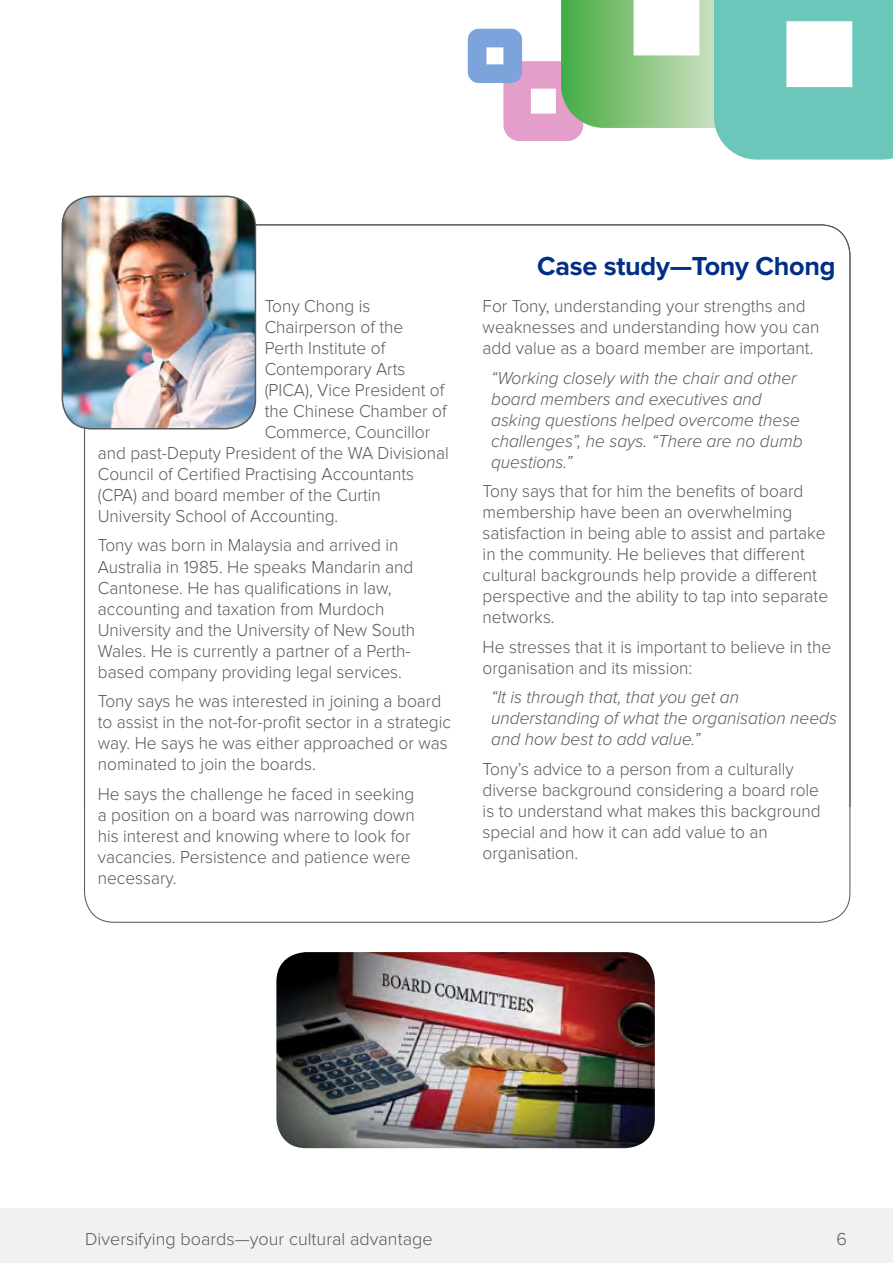
<style>
.page{position:relative;width:893px;height:1263px;background:#fff}
.page>*{position:absolute;margin:0;border:0;box-sizing:border-box;transform-origin:0 0}
.Section_Heading{font:700 27px "Proxima Nova";letter-spacing:-.01em;color:#002f87}
.Body_Copy_-_Light{font:300 18px/21px "Proxima Nova";color:#58595b;scale:.96 1}
.Body_Copy_-_Light-2{font:italic 300 18px/21px "Proxima Nova";color:#58595b;scale:.96 1}
.Body_Copy_-_Light-3{font:300 18px "Proxima Nova";color:#58595b}
</style>
<div class="page">
<svg style="left:468px;top:0;width:425px;height:160px"></svg>
<img style="left:62px;top:196px;width:193px;height:233px">
<div style="left:62px;top:196px;width:194px;height:233px;border:2px solid #58595b;border-radius:30px"></div>
<img style="left:276px;top:952px;width:379px;height:196px">
<div style="left:0;top:1208px;width:893px;height:55px;background:#f2f1f0"></div>
<p class="Body_Copy_-_Light" style="left:265px;top:296px;width:112px">Tony Chong is</p>
<p class="Body_Copy_-_Light" style="left:265px;top:317px;width:146px">Chairperson of the</p>
<p class="Body_Copy_-_Light" style="left:265px;top:338px;width:127px">Perth Institute of</p>
<p class="Body_Copy_-_Light" style="left:265px;top:359px;width:148px">Contemporary Arts</p>
<p class="Body_Copy_-_Light" style="left:265px;top:380px;width:189px">(PICA), Vice President of</p>
<p class="Body_Copy_-_Light" style="left:265px;top:401px;width:191px">the Chinese Chamber of</p>
<p class="Body_Copy_-_Light" style="left:265px;top:422px;width:174px">Commerce, Councillor</p>
<p class="Body_Copy_-_Light" style="left:98px;top:443px;width:367px">and past-Deputy President of the WA Divisional</p>
<p class="Body_Copy_-_Light" style="left:98px;top:464px;width:331px">Council of Certified Practising Accountants</p>
<p class="Body_Copy_-_Light" style="left:98px;top:485px;width:296px">(CPA) and board member of the Curtin</p>
<p class="Body_Copy_-_Light" style="left:98px;top:506px;width:252px">University School of Accounting.</p>
<p class="Body_Copy_-_Light" style="left:98px;top:535px;width:332px">Tony was born in Malaysia and arrived in Australia in 1985. He speaks Mandarin and Cantonese. He has qualifications in law, accounting and taxation from Murdoch University and the University of New South Wales. He is currently a partner of a Perth&shy;based company providing legal services.</p>
<p class="Body_Copy_-_Light" style="left:98px;top:691px;width:369px">Tony says he was interested in joining a board to assist in the not-for-profit sector in a strategic way. He says he was either approached or was nominated to join the boards.</p>
<p class="Body_Copy_-_Light" style="left:98px;top:783px;width:332px">He says the challenge he faced in seeking a position on a board was narrowing down his interest and knowing where to look for vacancies. Persistence and patience were necessary.</p>
<p class="Section_Heading" style="left:537px;top:251px;width:300px">Case study—Tony Chong</p>
<p class="Body_Copy_-_Light" style="left:483px;top:296px;width:352px">For Tony, understanding your strengths and weaknesses and understanding how you can add value as a board member are important.</p>
<p class="Body_Copy_-_Light-2" style="left:491px;top:367px;width:326px">“Working closely with the chair and other board members and executives and asking questions helped overcome these challenges”, he says. “There are no dumb questions.”</p>
<p class="Body_Copy_-_Light" style="left:483px;top:481px;width:361px">Tony says that for him the benefits of board membership have been an overwhelming satisfaction in being able to assist and partake in the community. He believes that different cultural backgrounds help provide a different perspective and the ability to tap into separate networks.</p>
<p class="Body_Copy_-_Light" style="left:483px;top:636px;width:365px">He stresses that it is important to believe in the organisation and its mission:</p>
<p class="Body_Copy_-_Light-2" style="left:491px;top:687px;width:362px">“It is through that, that you get an understanding of what the organisation needs and how best to add value.”</p>
<p class="Body_Copy_-_Light" style="left:483px;top:758px;width:354px">Tony’s advice to a person from a culturally diverse background considering a board role is to understand what makes this background special and how it can add value to an organisation.</p>
<p class="Body_Copy_-_Light-3" style="left:85px;top:1229px;width:349px">Diversifying boards—your cultural advantage</p>
<p class="Body_Copy_-_Light-3" style="left:837px;top:1229px;width:12px">6</p>
</div>
